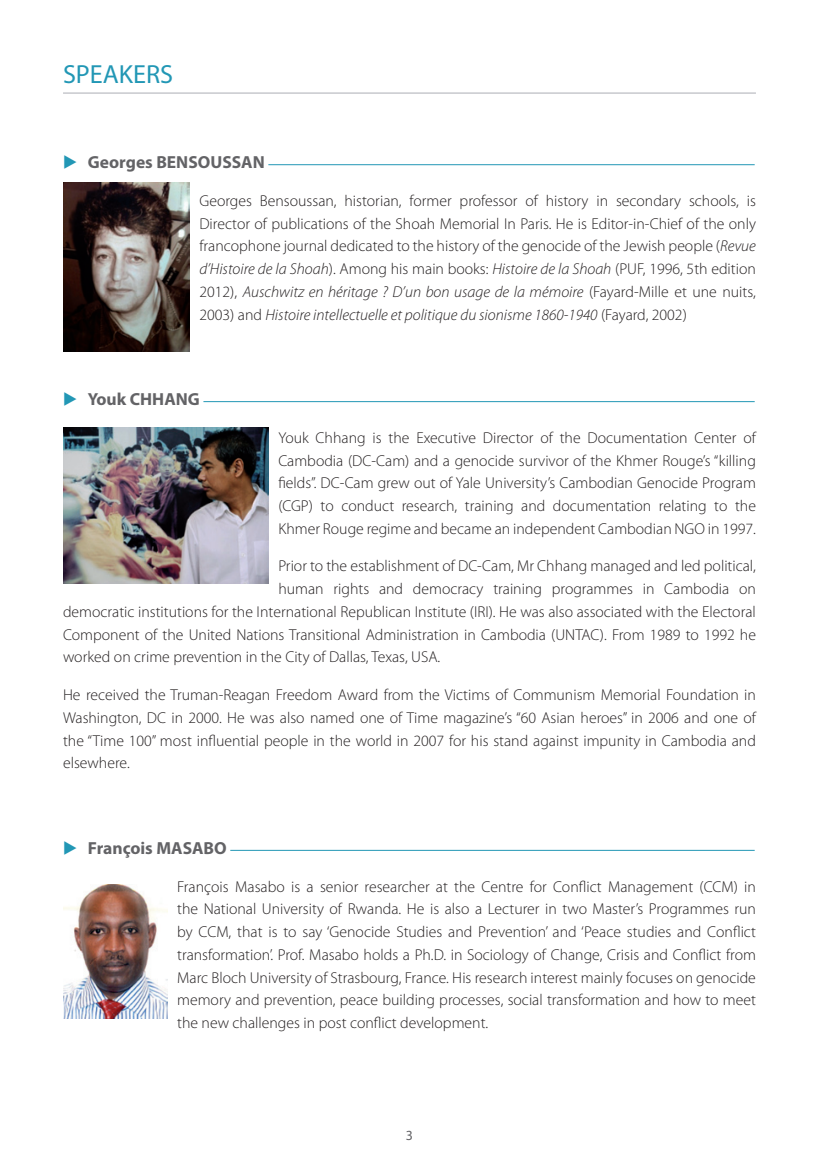
<style>
.page{position:relative;width:819px;height:1166px;background:#fff}
.page>*{position:absolute;margin:0;border:0;box-sizing:border-box;transform-origin:0 0}
.Titre_1{font:26.25px "Myriad Pro";color:#2297b5}
.speakers_list{font:700 17.5px "Myriad Pro";color:#636366}
.texte_courant{font:300 15.75px/22.8px "Myriad Pro";color:#231f20;text-align:justify}
.t1{font:14px "Myriad Pro";color:#636366}
.s1{color:#2297b5}
.s2{font-style:italic}
</style>
<div class="page">
<hr style="left:63px;top:93px;width:693px;height:1px;background:#abaeb5">
<hr style="left:268px;top:164px;width:486px;height:1px;background:#2297b5">
<hr style="left:203px;top:401px;width:551px;height:1px;background:#2297b5">
<hr style="left:230px;top:850px;width:524px;height:1px;background:#2297b5">
<img style="left:63px;top:183px;width:126px;height:168px">
<img style="left:63px;top:428px;width:205px;height:155px">
<img style="left:63px;top:884px;width:104px;height:134px">
<p class="Titre_1" style="left:63px;top:58px;width:112px">SPEAKERS</p>
<p class="speakers_list" style="left:63px;top:151px;width:203px"><span class="s1">▶</span> Georges BENSOUSSAN</p>
<p class="texte_courant" style="left:199px;top:189px;width:558px">Georges Bensoussan, historian, former professor of history in secondary schools, is Director of publications of the Shoah Memorial In Paris. He is Editor-in-Chief of the only francophone journal dedicated to the history of the genocide of the Jewish people (<span class="s2">Revue d’Histoire de la Shoah</span>). Among his main books: <span class="s2">Histoire de la Shoah</span> (PUF, 1996, 5th edition 2012), <span class="s2">Auschwitz en héritage ? D’un bon usage de la mémoire</span> (Fayard-Mille et une nuits, 2003) and <span class="s2">Histoire intellectuelle et politique du sionisme 1860-1940</span> (Fayard, 2002)</p>
<p class="speakers_list" style="left:63px;top:388px;width:138px"><span class="s1">▶</span> Youk CHHANG</p>
<p class="texte_courant" style="left:278px;top:426px;width:479px">Youk Chhang is the Executive Director of the Documentation Center of Cambodia (DC-Cam) and a genocide survivor of the Khmer Rouge’s “killing fields”. DC-Cam grew out of Yale University’s Cambodian Genocide Program (CGP) to conduct research, training and documentation relating to the Khmer Rouge regime and became an independent Cambodian NGO in 1997.</p>
<p class="texte_courant" style="left:278px;top:555px;width:479px">Prior to the establishment of DC-Cam, Mr Chhang managed and led political,</p>
<p class="texte_courant" style="left:278px;top:577px;width:479px">human rights and democracy training programmes in Cambodia on</p>
<p class="texte_courant" style="left:63px;top:600px;width:694px">democratic institutions for the International Republican Institute (IRI). He was also associated with the Electoral</p>
<p class="texte_courant" style="left:63px;top:623px;width:694px">Component of the United Nations Transitional Administration in Cambodia (UNTAC). From 1989 to 1992 he</p>
<p class="texte_courant" style="left:63px;top:646px;width:379px">worked on crime prevention in the City of Dallas, Texas, USA.</p>
<p class="texte_courant" style="left:63px;top:683px;width:694px">He received the Truman-Reagan Freedom Award from the Victims of Communism Memorial Foundation in Washington, DC in 2000. He was also named one of Time magazine’s “60 Asian heroes” in 2006 and one of the “Time 100” most influential people in the world in 2007 for his stand against impunity in Cambodia and elsewhere.</p>
<p class="speakers_list" style="left:63px;top:836px;width:165px"><span class="s1">▶</span> François MASABO</p>
<p class="texte_courant" style="left:177px;top:875px;width:580px">François Masabo is a senior researcher at the Centre for Conflict Management (CCM) in the National University of Rwanda. He is also a Lecturer in two Master’s Programmes run by CCM, that is to say ‘Genocide Studies and Prevention’ and ‘Peace studies and Conflict transformation’. Prof. Masabo holds a Ph.D. in Sociology of Change, Crisis and Conflict from Marc Bloch University of Strasbourg, France. His research interest mainly focuses on genocide memory and prevention, peace building processes, social transformation and how to meet the new challenges in post conflict development.</p>
<p class="t1" style="left:406px;top:1126px;width:9px">3</p>
</div>
